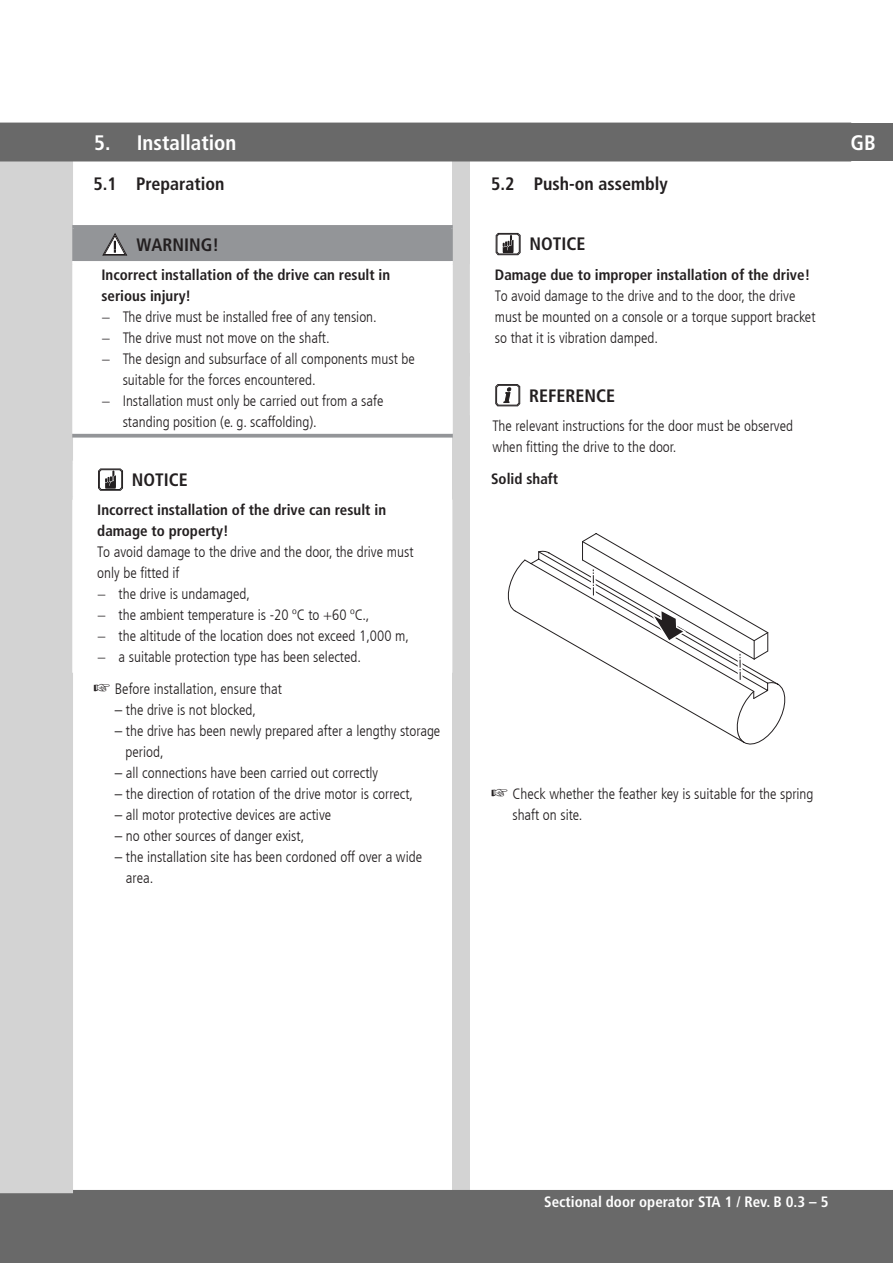
<style>
.page{position:relative;width:893px;height:1263px;background:#fff}
.page>*{position:absolute;margin:0;border:0;box-sizing:border-box;transform-origin:0 0}
.t1{font:700 condensed 21px "Frutiger LT Com";color:#fff}
.t2{font:700 condensed 18px "Frutiger LT Com";color:#231f20}
.MFZ-Fliestext__10_pt{font:300 condensed 15px/21px "Frutiger LT Com";color:#231f20}
.MFZ-Fliestext_fett{font:700 condensed 15px/21px "Frutiger LT Com";color:#231f20}
.t3{font:700 condensed 15px "Frutiger LT Com";color:#fff}
</style>
<div class="page">
<div style="left:850px;top:123px;width:43px;height:38px;background:#696969"></div>
<div style="left:453px;top:159px;width:17px;height:1033px;background:#d3d3d3"></div>
<div style="left:0;top:1191px;width:893px;height:72px;background:#696969"></div>
<div style="left:0;top:1190px;width:893px;height:73px;border:2px solid #696969"></div>
<svg style="left:0;top:1193px;width:1px;height:70px"></svg>
<div style="left:0;top:161px;width:72px;height:1031px;background:#d3d3d3"></div>
<div style="left:0;top:160px;width:73px;height:1033px;border:2px solid #d3d3d3"></div>
<div style="left:0;top:123px;width:850px;height:38px;background:#696969"></div>
<div style="left:74px;top:227px;width:377px;height:36px;background:#939598"></div>
<hr style="left:72px;top:225px;width:381px;height:4px;background:#939598">
<svg style="left:72px;top:229px;width:2px;height:32px"></svg>
<hr style="left:449px;top:229px;width:4px;height:32px;background:#939598">
<hr style="left:72px;top:261px;width:381px;height:4px;background:#fff">
<svg style="left:72px;top:265px;width:4px;height:169px"></svg>
<svg style="left:72px;top:434px;width:381px;height:4px;background:#9ea0a2"></svg>
<svg style="left:102px;top:233px;width:25px;height:23px"></svg>
<svg style="left:72px;top:500px;width:1px;height:169px"></svg>
<hr style="left:72px;top:669px;width:380px;height:4px;background:#fff">
<svg style="left:98px;top:468px;width:25px;height:23px"></svg>
<svg style="left:496px;top:233px;width:25px;height:22px"></svg>
<svg style="left:495px;top:384px;width:25px;height:22px"></svg>
<svg style="left:507px;top:533px;width:279px;height:212px"></svg>
<p class="t1" style="left:94px;top:130px;width:144px">5. Installation</p>
<p class="t2" style="left:94px;top:173px;width:132px">5.1 Preparation</p>
<p class="t2" style="left:136px;top:234px;width:84px">WARNING!</p>
<p class="MFZ-Fliestext_fett" style="left:101px;top:264px;width:290px">Incorrect installation of the drive can result in serious injury!</p>
<p class="MFZ-Fliestext__10_pt" style="left:101px;top:307px;width:277px">− The drive must be installed free of any tension.</p>
<p class="MFZ-Fliestext__10_pt" style="left:101px;top:328px;width:230px">− The drive must not move on the shaft.</p>
<p class="MFZ-Fliestext__10_pt" style="left:123px;top:349px;width:294px;text-indent:-21px">− The design and subsurface of all components must be suitable for the forces encountered.</p>
<p class="MFZ-Fliestext__10_pt" style="left:123px;top:391px;width:262px;text-indent:-21px">− Installation must only be carried out from a safe standing position (e. g. scaffolding).</p>
<p class="t2" style="left:132px;top:469px;width:57px">NOTICE</p>
<p class="MFZ-Fliestext_fett" style="left:97px;top:500px;width:290px">Incorrect installation of the drive can result in damage to property!</p>
<p class="MFZ-Fliestext__10_pt" style="left:97px;top:542px;width:318px">To avoid damage to the drive and the door, the drive must only be fitted if</p>
<p class="MFZ-Fliestext__10_pt" style="left:97px;top:584px;width:154px">− the drive is undamaged,</p>
<p class="MFZ-Fliestext__10_pt" style="left:97px;top:605px;width:274px">− the ambient temperature is -20 ºC to +60 ºC.,</p>
<p class="MFZ-Fliestext__10_pt" style="left:97px;top:626px;width:313px">− the altitude of the location does not exceed 1,000 m,</p>
<p class="MFZ-Fliestext__10_pt" style="left:97px;top:647px;width:265px">− a suitable protection type has been selected.</p>
<p class="MFZ-Fliestext__10_pt" style="left:115px;top:678px;width:169px">Before installation, ensure that</p>
<p class="MFZ-Fliestext__10_pt" style="left:115px;top:699px;width:143px">– the drive is not blocked,</p>
<p class="MFZ-Fliestext__10_pt" style="left:126px;top:720px;width:316px;text-indent:-11px">– the drive has been newly prepared after a lengthy storage period,</p>
<p class="MFZ-Fliestext__10_pt" style="left:115px;top:762px;width:265px">– all connections have been carried out correctly</p>
<p class="MFZ-Fliestext__10_pt" style="left:115px;top:783px;width:300px">– the direction of rotation of the drive motor is correct,</p>
<p class="MFZ-Fliestext__10_pt" style="left:115px;top:804px;width:218px">– all motor protective devices are active</p>
<p class="MFZ-Fliestext__10_pt" style="left:115px;top:825px;width:191px">– no other sources of danger exist,</p>
<p class="MFZ-Fliestext__10_pt" style="left:126px;top:846px;width:298px;text-indent:-11px">– the installation site has been cordoned off over a wide area.</p>
<p class="t2" style="left:491px;top:173px;width:178px">5.2 Push-on assembly</p>
<p class="t2" style="left:529px;top:234px;width:57px">NOTICE</p>
<p class="MFZ-Fliestext_fett" style="left:495px;top:264px;width:317px">Damage due to improper installation of the drive!</p>
<p class="MFZ-Fliestext__10_pt" style="left:495px;top:285px;width:322px">To avoid damage to the drive and to the door, the drive must be mounted on a console or a torque support bracket so that it is vibration damped.</p>
<p class="t2" style="left:529px;top:385px;width:88px">REFERENCE</p>
<p class="MFZ-Fliestext__10_pt" style="left:493px;top:415px;width:302px">The relevant instructions for the door must be observed when fitting the drive to the door.</p>
<p class="MFZ-Fliestext_fett" style="left:491px;top:468px;width:68px">Solid shaft</p>
<h1 class="t1" style="left:850px;top:130px;width:27px">GB</h1>
<p class="MFZ-Fliestext__10_pt" style="left:512px;top:783px;width:303px">Check whether the feather key is suitable for the spring shaft on site.</p>
<p class="t3" style="left:544px;top:1193px;width:286px">Sectional door operator STA 1 / Rev. B 0.3 – 5</p>
</div>
